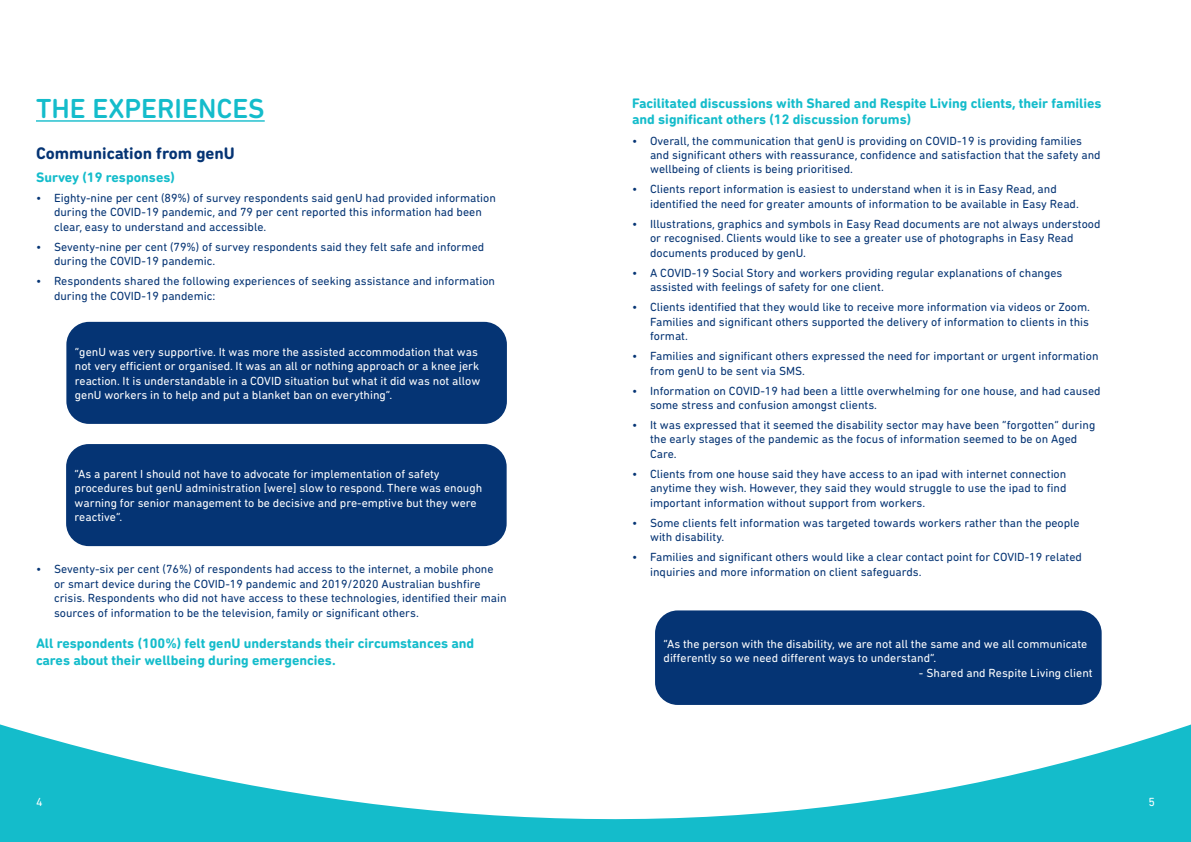
<style>
.page{position:relative;width:1191px;height:842px;background:#fff}
.page>*{position:absolute;margin:0;border:0;box-sizing:border-box;transform-origin:0 0}
.t1{font:500 28px "DIN Next Rounded LT Pro";color:#14bccb}
.t2{font:700 17px "DIN Next Rounded LT Pro";color:#053474}
.t3{font:700 14px/16.8px "DIN Next Rounded LT Pro";color:#14bccb}
.t4{font:12px/14.4px "DIN Next Rounded LT Pro";color:#053474}
.t5{font:12px/14.4px "DIN Next Rounded LT Pro";color:#fff}
</style>
<div class="page">
<svg style="left:0;top:624px;width:1191px;height:218px"></svg>
<hr style="left:36px;top:120px;width:229px;height:2px;background:#14bccb">
<div style="left:66px;top:322px;width:441px;height:102px;background:#053474;border-radius:23px"></div>
<div style="left:66px;top:444px;width:440px;height:102px;background:#053474;border-radius:23px"></div>
<div style="left:655px;top:610px;width:446px;height:95px;background:#053474;border-radius:23px"></div>
<p class="t1" style="left:36px;top:92px;width:230px">THE EXPERIENCES</p>
<p class="t2" style="left:36px;top:144px;width:200px">Communication from genU</p>
<p class="t3" style="left:36px;top:169px;width:140px">Survey (19 responses)</p>
<p class="t4" style="left:54px;top:191px;width:443px;text-indent:-18px">• Eighty-nine per cent (89%) of survey respondents said genU had provided information during the COVID-19 pandemic, and 79 per cent reported this information had been clear, easy to understand and accessible.</p>
<p class="t4" style="left:54px;top:239px;width:432px;text-indent:-18px">• Seventy-nine per cent (79%) of survey respondents said they felt safe and informed during the COVID-19 pandemic.</p>
<p class="t4" style="left:54px;top:274px;width:442px;text-indent:-18px">• Respondents shared the following experiences of seeking assistance and information during the COVID-19 pandemic:</p>
<p class="t5" style="left:75px;top:344px;width:407px">“genU was very supportive. It was more the assisted accommodation that was not very efficient or organised. It was an all or nothing approach or a knee jerk reaction. It is understandable in a COVID situation but what it did was not allow genU workers in to help and put a blanket ban on everything”.</p>
<p class="t5" style="left:75px;top:467px;width:409px">“As a parent I should not have to advocate for implementation of safety procedures but genU administration [were] slow to respond. There was enough warning for senior management to be decisive and pre-emptive but they were reactive”.</p>
<p class="t4" style="left:54px;top:562px;width:454px;text-indent:-18px">• Seventy-six per cent (76%) of respondents had access to the internet, a mobile phone or smart device during the COVID-19 pandemic and 2019/2020 Australian bushfire crisis. Respondents who did not have access to these technologies, identified their main sources of information to be the television, family or significant others.</p>
<p class="t3" style="left:36px;top:634px;width:440px">All respondents (100%) felt genU understands their circumstances and cares about their wellbeing during emergencies.</p>
<p class="t3" style="left:632px;top:94px;width:471px">Facilitated discussions with Shared and Respite Living clients, their families and significant others (12 discussion forums)</p>
<p class="t4" style="left:650px;top:133px;width:452px;text-indent:-18px">• Overall, the communication that genU is providing on COVID-19 is providing families and significant others with reassurance, confidence and satisfaction that the safety and wellbeing of clients is being prioritised.</p>
<p class="t4" style="left:650px;top:182px;width:430px;text-indent:-18px">• Clients report information is easiest to understand when it is in Easy Read, and identified the need for greater amounts of information to be available in Easy Read.</p>
<p class="t4" style="left:650px;top:216px;width:452px;text-indent:-18px">• Illustrations, graphics and symbols in Easy Read documents are not always understood or recognised. Clients would like to see a greater use of photographs in Easy Read documents produced by genU.</p>
<p class="t4" style="left:650px;top:265px;width:414px;text-indent:-18px">• A COVID-19 Social Story and workers providing regular explanations of changes assisted with feelings of safety for one client.</p>
<p class="t4" style="left:650px;top:300px;width:441px;text-align:justify;text-indent:-18px">• Clients identified that they would like to receive more information via videos or Zoom.<br>Families and significant others supported the delivery of information to clients in this format.</p>
<p class="t4" style="left:650px;top:349px;width:450px;text-indent:-18px">• Families and significant others expressed the need for important or urgent information from genU to be sent via SMS.</p>
<p class="t4" style="left:650px;top:383px;width:452px;text-indent:-18px">• Information on COVID-19 had been a little overwhelming for one house, and had caused some stress and confusion amongst clients.</p>
<p class="t4" style="left:650px;top:418px;width:447px;text-indent:-18px">• It was expressed that it seemed the disability sector may have been “forgotten” during the early stages of the pandemic as the focus of information seemed to be on Aged<br>Care.</p>
<p class="t4" style="left:650px;top:466px;width:418px;text-align:justify;text-indent:-18px">• Clients from one house said they have access to an ipad with internet connection anytime they wish. However, they said they would struggle to use the ipad to find important information without support from workers.</p>
<p class="t4" style="left:650px;top:515px;width:431px;text-indent:-18px">• Some clients felt information was targeted towards workers rather than the people with disability.</p>
<p class="t4" style="left:650px;top:550px;width:433px;text-indent:-18px">• Families and significant others would like a clear contact point for COVID-19 related inquiries and more information on client safeguards.</p>
<p class="t5" style="left:663px;top:636px;width:425px">“As the person with the disability, we are not all the same and we all communicate differently so we need different ways to understand”.</p>
<p class="t5" style="left:919px;top:665px;width:175px">- Shared and Respite Living client</p>
<p class="t5" style="left:36px;top:795px;width:8px">4</p>
<p class="t5" style="left:1148px;top:795px;width:8px">5</p>
</div>
